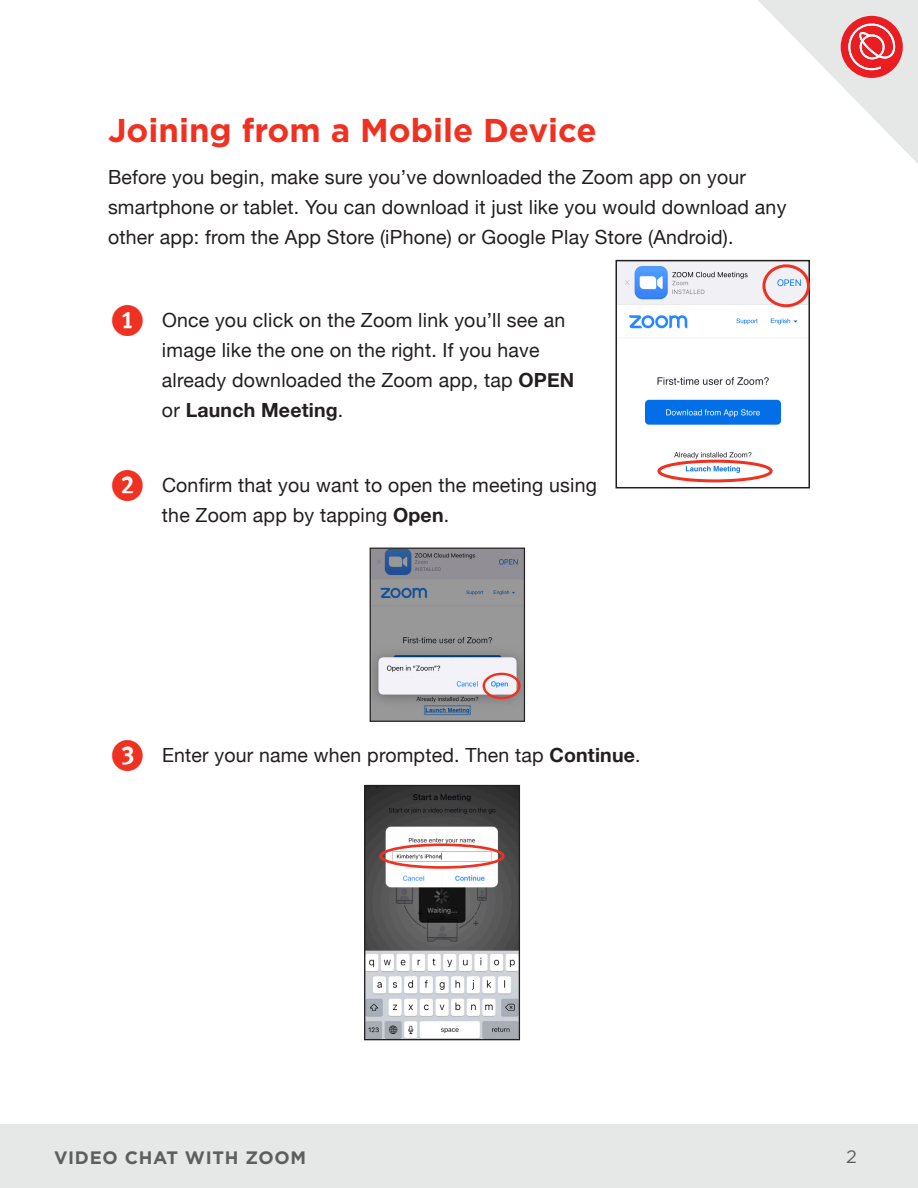
<style>
.page{position:relative;width:918px;height:1188px;background:#fff}
.page>*{position:absolute;margin:0;border:0;box-sizing:border-box;transform-origin:0 0}
.Body_Correct{font:45px "Dingbests";color:#ef3122}
.t1{font:700 33px "Gotham";color:#ef3122}
.Body_Correct-2{font:19.5px/30px "Helvetica Neue";letter-spacing:.01em;color:#231f20}
.t2{font:700 18px "Gotham";letter-spacing:.04em;color:#5e5e5e}
.t3{font:18px "Gotham";color:#5e5e5e}
.s1{font-weight:700}
</style>
<div class="page">
<div style="left:0;top:1124px;width:918px;height:64px;background:#e5e8e7"></div>
<svg style="left:758px;top:0;width:160px;height:164px"></svg>
<img style="left:619px;top:263px;width:188px;height:220px">
<div style="left:616px;top:260px;width:194px;height:228px;border:2px solid #231f20"></div>
<div style="left:762px;top:264px;width:48px;height:43px;border:3px solid #ef3122;border-radius:50%"></div>
<div style="left:657px;top:460px;width:116px;height:22px;border:3px solid #ef3122;border-radius:50%"></div>
<img style="left:372px;top:550px;width:151px;height:170px">
<div style="left:370px;top:548px;width:155px;height:174px;border:1px solid #231f20"></div>
<div style="left:483px;top:673px;width:38px;height:26px;border:2px solid #ef3122;border-radius:50%"></div>
<img style="left:366px;top:787px;width:152px;height:251px">
<div style="left:364px;top:785px;width:156px;height:255px;border:1px solid #231f20"></div>
<div style="left:379px;top:843px;width:126px;height:26px;border:3px solid #ef3122;border-radius:50%"></div>
<p class="t1" style="left:108px;top:108px;width:490px">Joining from a Mobile Device</p>
<p class="Body_Correct-2" style="left:108px;top:163px;width:680px">Before you begin, make sure you’ve downloaded the Zoom app on your smartphone or tablet. You can download it just like you would download any other app: from the App Store (iPhone) or Google Play Store (Android).</p>
<p class="Body_Correct" style="left:108px;top:296px;width:40px">1</p>
<p class="Body_Correct-2" style="left:162px;top:306px;width:414px">Once you click on the Zoom link you’ll see an image like the one on the right. If you have already downloaded the Zoom app, tap <span class="s1">OPEN </span>or <span class="s1">Launch Meeting</span>.</p>
<p class="Body_Correct" style="left:108px;top:461px;width:40px">2</p>
<p class="Body_Correct-2" style="left:162px;top:471px;width:437px">Confirm that you want to open the meeting using the Zoom app by tapping <span class="s1">Open</span>.</p>
<p class="Body_Correct" style="left:108px;top:731px;width:40px">3</p>
<p class="Body_Correct-2" style="left:162px;top:741px;width:480px">Enter your name when prompted. Then tap <span class="s1">Continue</span>.</p>
<p class="t2" style="left:54px;top:1146px;width:254px">VIDEO CHAT WITH ZOOM</p>
<p class="t3" style="left:846px;top:1145px;width:12px">2</p>
</div>
